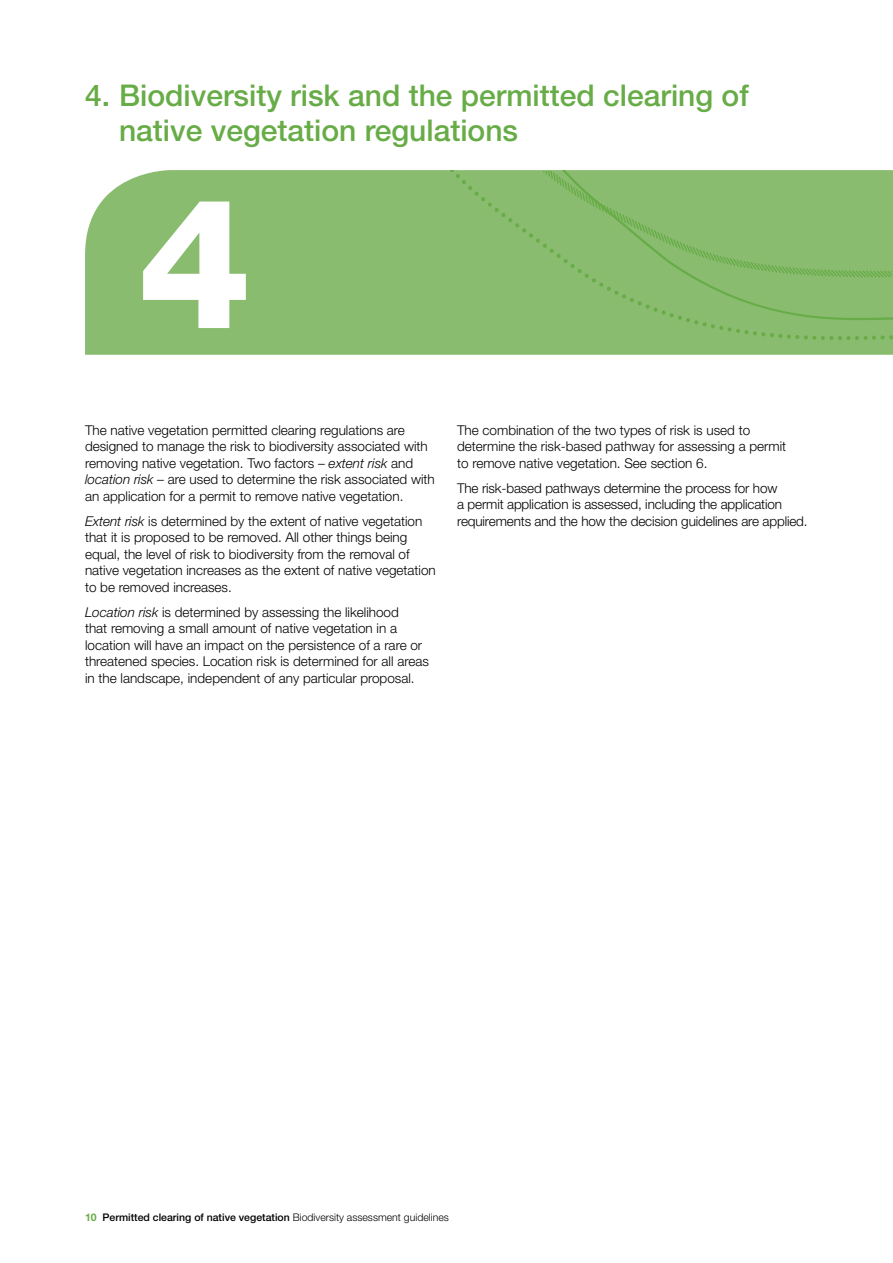
<style>
.page{position:relative;width:893px;height:1263px;background:#fff}
.page>*{position:absolute;margin:0;border:0;box-sizing:border-box;transform-origin:0 0}
.t1{font:800 181.5px "Helvetica Neue LT Std";color:#fff}
.t2{font:500 30px/34.5px "Helvetica Neue LT Std";color:#67ac47}
.t3{font:300 13.5px/16.5px "Helvetica Neue LT Std";color:#000}
.t4{font:500 10.5px "Helvetica Neue LT Std";color:#000}
.s1{font-style:italic}
.s2{font-weight:700;color:#67ac47}
.s3{font-weight:300}
</style>
<div class="page">
<div style="left:85px;top:170px;width:808px;height:185px;background:#8abc70"></div>
<div style="left:392px;top:171px;width:500px;height:169px;background:#8abc70"></div>
<h2 class="t2" style="left:119px;top:78px;width:631px;text-indent:-34px">4. Biodiversity risk and the permitted clearing of native vegetation regulations</h2>
<h1 class="t1" style="left:137px;top:155px;width:116px">4</h1>
<p class="t3" style="left:85px;top:422px;width:351px">The native vegetation permitted clearing regulations are designed to manage the risk to biodiversity associated with removing native vegetation. Two factors – <span class="s1">extent risk</span> and <span class="s1">location risk</span> – are used to determine the risk associated with an application for a permit to remove native vegetation.</p>
<p class="t3" style="left:85px;top:512px;width:352px"><span class="s1">Extent risk</span> is determined by the extent of native vegetation that it is proposed to be removed. All other things being equal, the level of risk to biodiversity from the removal of native vegetation increases as the extent of native vegetation to be removed increases.</p>
<p class="t3" style="left:85px;top:603px;width:345px"><span class="s1">Location risk</span> is determined by assessing the likelihood<br>that removing a small amount of native vegetation in a location will have an impact on the persistence of a rare or threatened species. Location risk is determined for all areas in the landscape, independent of any particular proposal.</p>
<p class="t3" style="left:457px;top:421px;width:331px">The combination of the two types of risk is used to determine the risk-based pathway for assessing a permit to remove native vegetation. See section 6.</p>
<p class="t3" style="left:457px;top:479px;width:352px">The risk-based pathways determine the process for how<br>a permit application is assessed, including the application requirements and the how the decision guidelines are applied.</p>
<p class="t4" style="left:85px;top:1211px;width:365px"><span class="s2">10</span> Permitted clearing of native vegetation <span class="s3">Biodiversity assessment guidelines</span></p>
</div>
